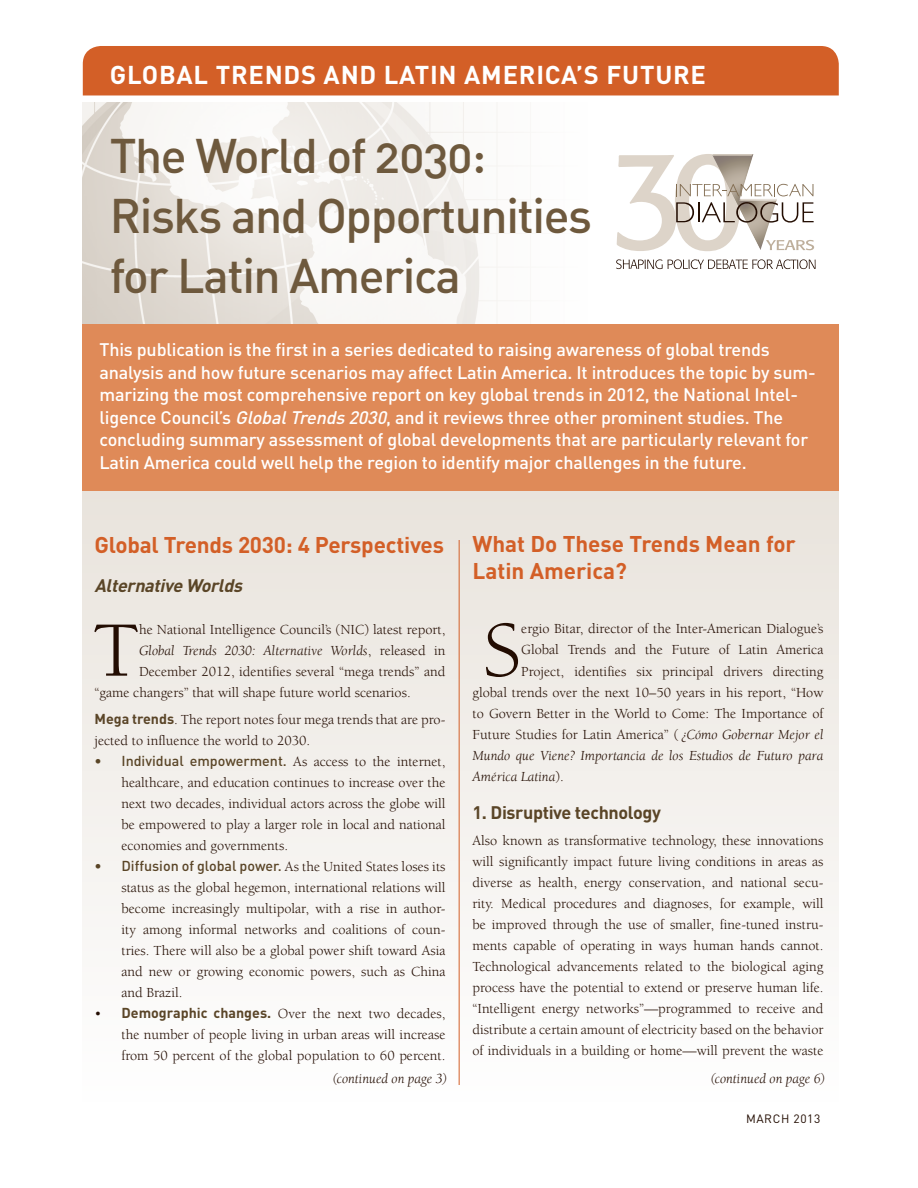
<style>
.page{position:relative;width:918px;height:1188px;background:#fff}
.page>*{position:absolute;margin:0;border:0;box-sizing:border-box;transform-origin:0 0}
.t1{font:80.4px "Berkeley";color:#230d02}
.t2{font:48px/60px "DIN Medium Alternate";letter-spacing:-.03em;color:#6e593d}
.t3{font:700 25.5px "DIN";letter-spacing:.03em;color:#fff}
.t4{font:700 22.5px/27px "DIN";letter-spacing:-.01em;color:#d35f27}
.t5{font:500 18px/22.5px "DIN";letter-spacing:-.01em;color:#fff}
.t6{font:700 18px "DIN";letter-spacing:-.02em;color:#5a4527}
.t7{font:italic 700 18px "DIN";color:#5a4527}
.t8{font:14.25px/21px "Berkeley";color:#230d02;text-align:justify}
.t9{font:italic 14.25px "Berkeley";color:#230d02}
.t10{font:500 14.25px "DIN";color:#5a4527}
.t11{font:12px "DIN";letter-spacing:.05em;color:#230d02}
.s1{font-style:italic}
.s2{font-style:normal}
.s3{font-family:"DIN";font-weight:700;color:#5a4527}
.s4{font-family:"Berkeley";font-weight:400;color:#230d02}
.s5{font-family:"DIN";font-weight:500;color:#5a4527}
</style>
<div class="page">
<div style="left:83px;top:46px;width:756px;height:49px;background:#d35f27"></div>
<svg style="left:616px;top:259px;width:200px;height:10px"></svg>
<svg style="left:617px;top:154px;width:197px;height:97px"></svg>
<div style="left:83px;top:430px;width:756px;height:672px;background:linear-gradient(to bottom,#e6dfd7,#feffff)"></div>
<div style="left:83px;top:324px;width:756px;height:166px;background:#df8a58"></div>
<img style="left:83px;top:102px;width:439px;height:222px">
<hr style="left:459px;top:540px;width:1px;height:545px;background:#d35f27">
<h3 class="t3" style="left:110px;top:58px;width:580px">Global Trends and Latin America’S FUTURE</h3>
<h2 class="t2" style="left:110px;top:124px;width:484px">The World of 2030:<br>Risks and Opportunities for Latin America</h2>
<p class="t5" style="left:99px;top:338px;width:718px">This publication is the first in a series dedicated to raising awareness of global trends analysis and how future scenarios may affect Latin America. It introduces the topic by sum&shy;marizing the most comprehensive report on key global trends in 2012, the National Intel&shy;ligence Council’s <span class="s1">GlobalTrends2030</span>, and it reviews three other prominent studies. The concluding summary assessment of global developments that are particularly relevant for Latin America could well help the region to identify major challenges in the future.</p>
<h3 class="t4" style="left:94px;top:530px;width:351px">Global Trends 2030: 4 Perspectives</h3>
<p class="t7" style="left:94px;top:573px;width:154px">Alternative Worlds</p>
<h1 class="t1" style="left:93px;top:608px;width:48px">T</h1>
<p class="t8" style="left:139px;top:619px;width:308px">he National Intelligence Council’s (NIC) latest report,</p>
<p class="t9" style="left:139px;top:643px;width:308px">Global Trends 2030: Alternative Worlds<span class="s2">, released in</span></p>
<p class="t8" style="left:139px;top:661px;width:308px">December 2012, identifies several “mega trends” and</p>
<p class="t8" style="left:94px;top:682px;width:318px">“game changers” that will shape future world scenarios.</p>
<p class="t8" style="left:94px;top:709px;width:352px"><span class="s3">M ega trends</span>. The report notes four mega trends that are pro&shy;jected to influence the world to 2030.</p>
<p class="t10" style="left:94px;top:751px;width:353px">• Individual empowerment. <span class="s4">As access to the internet,</span></p>
<p class="t8" style="left:121px;top:772px;width:326px">healthcare, and education continues to increase over the next two decades, individual actors across the globe will be empowered to play a larger role in local and national economies and governments.</p>
<p class="t8" style="left:121px;top:856px;width:326px;text-indent:-27px"><span class="s5">• Diffusion of global power.</span> As the United States loses its status as the global hegemon, international relations will become increasingly multipolar, with a rise in author&shy;ity among informal networks and coalitions of coun&shy;tries. There will also be a global power shift toward Asia and new or growing economic powers, such as China and Brazil.</p>
<p class="t8" style="left:121px;top:1003px;width:326px;text-indent:-27px">• <span class="s3">Demographic changes.</span> Over the next two decades, the number of people living in urban areas will increase from 50 percent of the global population to 60 percent.</p>
<h3 class="t4" style="left:472px;top:530px;width:325px">What Do These Trends M ean for<br>Latin America?</h3>
<h1 class="t1" style="left:483px;top:608px;width:40px">S</h1>
<p class="t8" style="left:521px;top:619px;width:304px">ergio Bitar, director of the Inter-American Dialogue’s</p>
<p class="t8" style="left:521px;top:640px;width:304px">Global Trends and the Future of Latin America</p>
<p class="t8" style="left:521px;top:661px;width:304px">Project, identifies six principal drivers directing</p>
<p class="t8" style="left:472px;top:682px;width:352px">global trends over the next 10–50 years in his report, “How</p>
<p class="t8" style="left:472px;top:703px;width:353px">to Govern Better in the World to Come: The Importance of</p>
<p class="t8" style="left:472px;top:724px;width:353px">Future Studies for Latin America” ( <span class="s1">¿Cómo Gobernar Mejor el</span></p>
<p class="t9" style="left:472px;top:748px;width:352px">Mundo que Viene? Importancia de los Estudios de Futuro para</p>
<p class="t9" style="left:472px;top:769px;width:93px">América Latina<span class="s2">).</span></p>
<p class="t6" style="left:472px;top:801px;width:190px">1. Disruptive technology</p>
<p class="t8" style="left:472px;top:830px;width:353px">Also known as transformative technology, these innovations will significantly impact future living conditions in areas as diverse as health, energy conservation, and national secu&shy;rity. Medical procedures and diagnoses, for example, will be improved through the use of smaller, fine-tuned instru&shy;ments capable of operating in ways human hands cannot.<br>Technological advancements related to the biological aging process have the potential to extend or preserve human life. “Intelligent energy networks”—programmed to receive and distribute a certain amount of electricity based on the behavior of individuals in a building or home—will prevent the waste</p>
<p class="t9" style="left:332px;top:1071px;width:117px">(continued on page 3)</p>
<p class="t9" style="left:710px;top:1071px;width:117px">(continued on page 6)</p>
<p class="t11" style="left:746px;top:1111px;width:76px">MARCH 2013</p>
</div>
